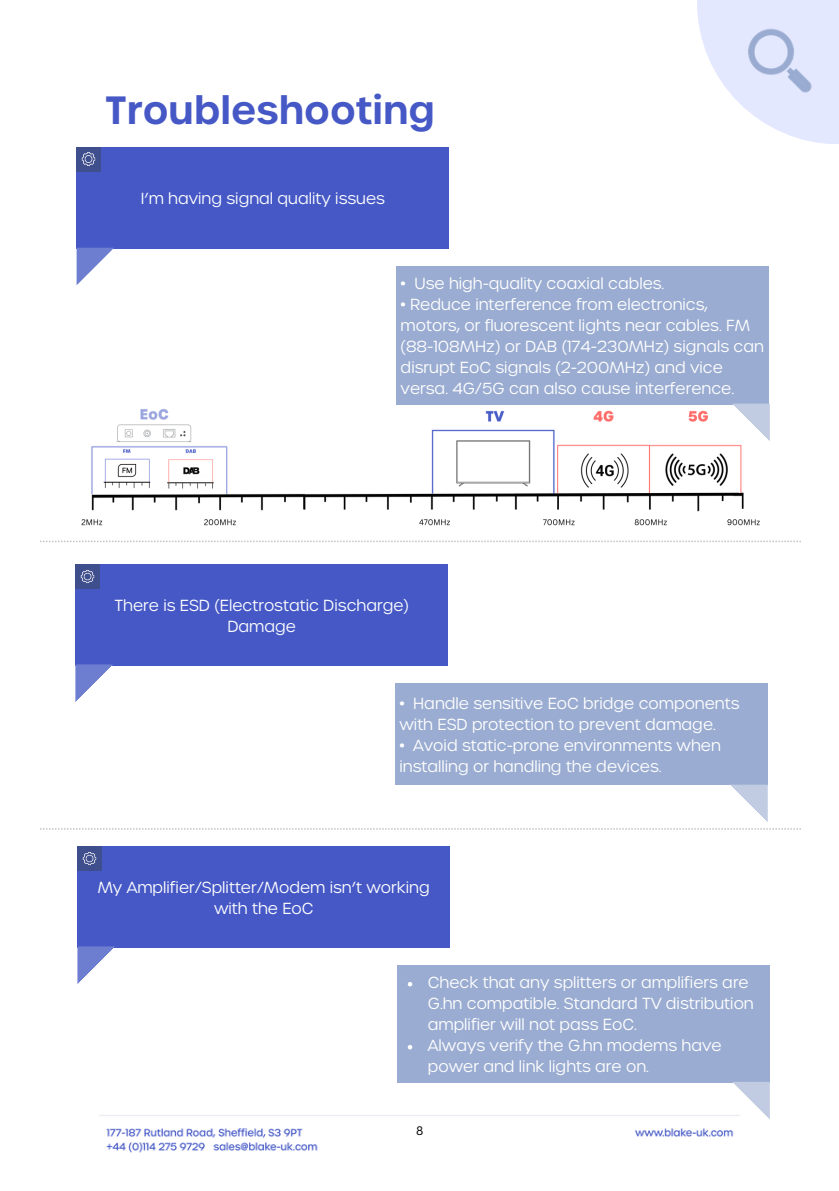
<style>
.page{position:relative;width:839px;height:1191px;background:#fff}
.page>*{position:absolute;margin:0;border:0;box-sizing:border-box;transform-origin:0 0}
.t1{font:600 38px "Urbane";color:#4558c5}
.t2{font:300 15.4px/21px "Urbane";color:#fff}
.t3{font:12px "Canva Sans";color:#000}
</style>
<div class="page">
<img style="left:40px;top:163px;width:761px;height:990px">
<svg style="left:697px;top:0;width:141px;height:144px;fill:#e4e8ff"></svg>
<img style="left:737px;top:21px;width:84px;height:78px">
<div style="left:77px;top:147px;width:372px;height:102px;background:#4558c5"></div>
<svg style="left:77px;top:248px;width:38px;height:38px"></svg>
<div style="left:77px;top:147px;width:24px;height:25px;background:#3f4e8d"></div>
<img style="left:81px;top:152px;width:15px;height:14px">
<div style="left:396px;top:266px;width:373px;height:139px;background:#9aacd1"></div>
<svg style="left:40px;top:541px;width:760px;height:1px"></svg>
<div style="left:75px;top:564px;width:373px;height:102px;background:#4558c5"></div>
<svg style="left:75px;top:664px;width:38px;height:38px"></svg>
<div style="left:75px;top:564px;width:25px;height:25px;background:#3f4e8d"></div>
<img style="left:80px;top:570px;width:15px;height:13px">
<div style="left:395px;top:683px;width:372px;height:102px;background:#9aacd1"></div>
<img style="left:45px;top:396px;width:741px;height:138px">
<div style="left:77px;top:846px;width:373px;height:102px;background:#4558c5"></div>
<svg style="left:77px;top:946px;width:38px;height:38px"></svg>
<div style="left:77px;top:846px;width:25px;height:25px;background:#3f4e8d"></div>
<img style="left:82px;top:852px;width:15px;height:13px">
<div style="left:397px;top:965px;width:373px;height:118px;background:#9aacd1"></div>
<svg style="left:408px;top:982px;width:4px;height:4px"></svg>
<svg style="left:408px;top:1045px;width:4px;height:4px"></svg>
<svg style="left:731px;top:1082px;width:38px;height:38px"></svg>
<svg style="left:40px;top:785px;width:760px;height:45px"></svg>
<p class="t1" style="left:105px;top:86px;width:331px">Troubleshooting</p>
<p class="t2" style="left:141px;top:187px;width:246px">I’m having signal quality issues</p>
<p class="t2" style="left:400px;top:272px;width:265px">• Use high-quality coaxial cables.</p>
<p class="t2" style="left:400px;top:293px;width:365px">• Reduce interference from electronics, motors, or fluorescent lights near cables. FM (88-108MHz) or DAB (174-230MHz) signals can disrupt EoC signals (2-200MHz) and vice versa. 4G/5G can also cause interference.</p>
<p class="t2" style="left:114px;top:594px;width:296px;text-align:center">There is ESD (Electrostatic Discharge)<br>Damage</p>
<p class="t2" style="left:399px;top:692px;width:341px">• Handle sensitive EoC bridge components with ESD protection to prevent damage.</p>
<p class="t2" style="left:399px;top:734px;width:323px">• Avoid static-prone environments when installing or handling the devices.</p>
<p class="t2" style="left:98px;top:876px;width:333px;text-align:center">My Amplifier/Splitter/Modem isn’t working with the EoC</p>
<p class="t2" style="left:428px;top:971px;width:327px">Check that any splitters or amplifiers are<br>G.hn compatible. Standard TV distribution amplifier will not pass EoC.</p>
<p class="t2" style="left:428px;top:1034px;width:295px">Always verify the G.hn modems have power and link lights are on.</p>
<p class="t3" style="left:416px;top:1123px;width:9px">8</p>
</div>
